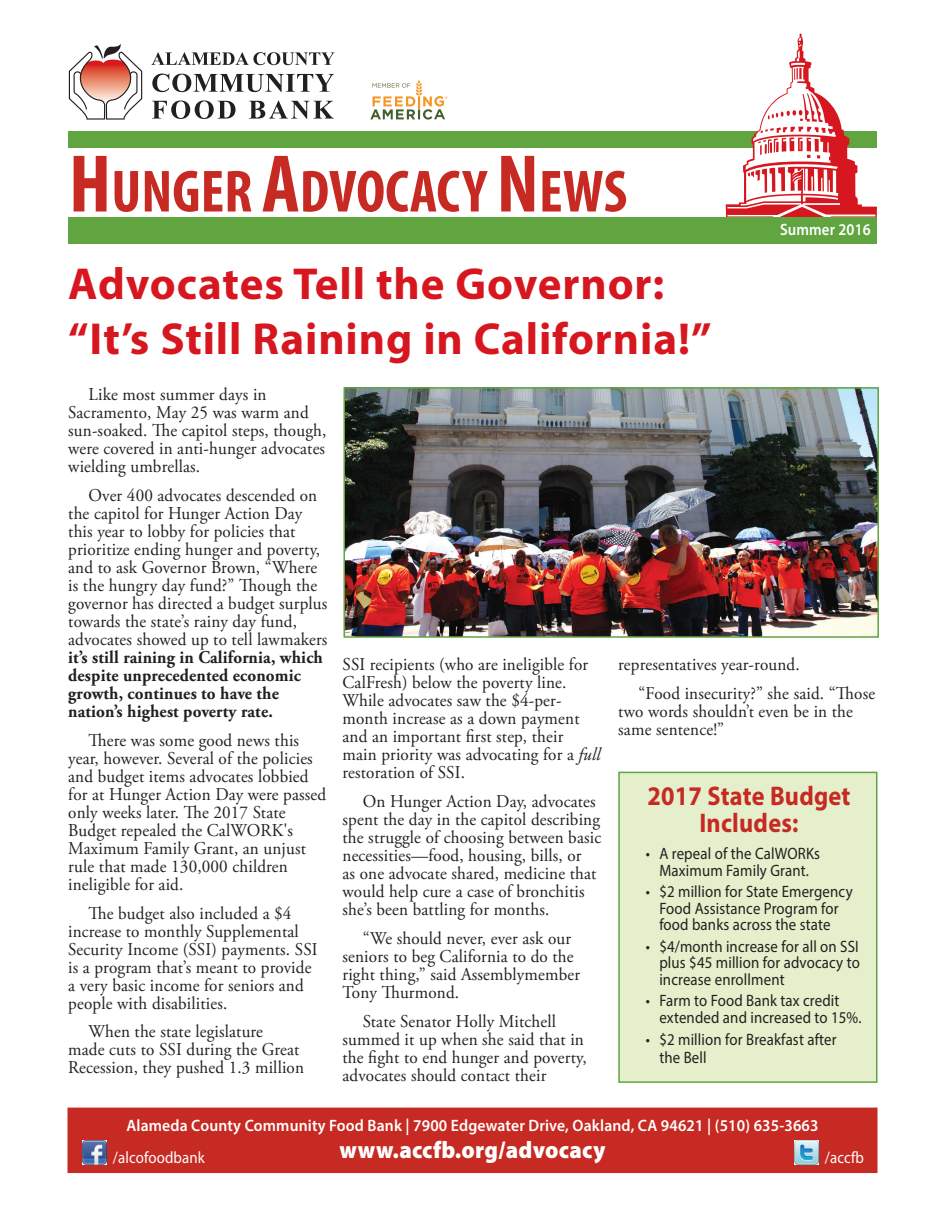
<style>
.page{position:relative;width:945px;height:1215px;background:#fff}
.page>*{position:absolute;margin:0;border:0;box-sizing:border-box;transform-origin:0 0}
.t1{font:700 condensed 60px "Myriad Pro";color:#c62a22}
.Head1{font:700 45px "Myriad Pro";letter-spacing:.02em;color:#d7171f}
.Head2{font:700 27px/27px "Myriad Pro";letter-spacing:.01em;color:#c62a22;text-align:center;scale:.9 1}
.t2{font:900 24px "Myriad Pro";letter-spacing:.01em;color:#fff;scale:.95 1}
.BodyParagraph{font:18px/18px "Adobe Garamond Pro";letter-spacing:.01em;color:#231f20;scale:.95 1}
.t3{font:16.5px/16.5px "Myriad Pro";letter-spacing:.01em;color:#231f20;text-align:center;scale:.9 1}
.t4{font:600 16.5px "Myriad Pro";letter-spacing:.01em;color:#fff;scale:.95 1}
.BodyParagraph-2{font:16.5px "Myriad Pro";letter-spacing:.01em;color:#fff;scale:.9 1}
.t5{font:600 16.5px "Myriad Pro";letter-spacing:.01em;color:#fff;scale:.9 1}
.s1{font-size:82.5px}
.s2{font-weight:700}
.s3{font-style:italic}
</style>
<div class="page">
<div style="left:68px;top:132px;width:809px;height:16px;background:#61a541"></div>
<svg style="left:726px;top:34px;width:151px;height:183px"></svg>
<div style="left:68px;top:217px;width:809px;height:27px;background:#61a541"></div>
<div style="left:68px;top:1108px;width:810px;height:65px;background:#c62a22"></div>
<svg style="left:370px;top:80px;width:78px;height:40px"></svg>
<div style="left:618px;top:772px;width:260px;height:311px;background:#e5efcb;border:2px solid #61a541"></div>
<svg style="left:69px;top:44px;width:73px;height:76px"></svg>
<svg style="left:151px;top:52px;width:183px;height:13px"></svg>
<svg style="left:152px;top:74px;width:182px;height:18px"></svg>
<svg style="left:152px;top:100px;width:84px;height:19px"></svg>
<svg style="left:249px;top:100px;width:85px;height:19px"></svg>
<img style="left:794px;top:1140px;width:25px;height:25px">
<img style="left:82px;top:1140px;width:25px;height:25px">
<img style="left:347px;top:390px;width:529px;height:245px">
<div style="left:344px;top:387px;width:535px;height:251px;border:2px solid #61a541"></div>
<p class="t1" style="left:69px;top:154px;width:560px"><span class="s1">H</span>UNGER <span class="s1">A</span>DVOCACY <span class="s1">N</span>EWS</p>
<p class="t5" style="left:780px;top:219px;width:102px">Summer 2016</p>
<p class="Head1" style="left:68px;top:254px;width:597px">Advocates Tell the Governor:</p>
<p class="Head1" style="left:68px;top:309px;width:645px">“It’s Still Raining in California!”</p>
<p class="BodyParagraph" style="left:68px;top:386px;width:273px;text-indent:20px">Like most summer days in<br>Sacramento, May 25 was warm and sun-soaked. The capitol steps, though, were covered in anti-hunger advocates wielding umbrellas.</p>
<p class="BodyParagraph" style="left:68px;top:487px;width:274px;text-indent:20px">Over 400 advocates descended on the capitol for Hunger Action Day this year to lobby for policies that prioritize ending hunger and poverty, and to ask Governor Brown, “Where is the hungry day fund?” Though the governor has directed a budget surplus towards the state’s rainy day fund, advocates showed up to tell lawmakers <span class="s2">it’s still raining in California, which despite unprecedented economic growth, continues to have the nation’s highest poverty rate.</span></p>
<p class="BodyParagraph" style="left:68px;top:732px;width:273px;text-indent:20px">There was some good news this year, however. Several of the policies and budget items advocates lobbied for at Hunger Action Day were passed only weeks later. The 2017 State<br>Budget repealed the CalWORK's<br>Maximum Family Grant, an unjust rule that made 130,000 children ineligible for aid.</p>
<p class="BodyParagraph" style="left:68px;top:905px;width:264px;text-indent:20px">The budget also included a $4 increase to monthly Supplemental<br>Security Income (SSI) payments. SSI is a program that’s meant to provide a very basic income for seniors and people with disabilities.</p>
<p class="BodyParagraph" style="left:68px;top:1023px;width:250px;text-indent:20px">When the state legislature<br>made cuts to SSI during the Great<br>Recession, they pushed 1.3 million</p>
<p class="BodyParagraph" style="left:343px;top:656px;width:273px">SSI recipients (who are ineligible for<br>CalFresh) below the poverty line.<br>While advocates saw the $4-per&shy;month increase as a down payment and an important first step, their main priority was advocating for a <span class="s3">full </span>restoration of SSI.</p>
<p class="BodyParagraph" style="left:343px;top:793px;width:274px;text-indent:20px">On Hunger Action Day, advocates spent the day in the capitol describing the struggle of choosing between basic necessities—food, housing, bills, or<br>as one advocate shared, medicine that would help cure a case of bronchitis she’s been battling for months.</p>
<p class="BodyParagraph" style="left:343px;top:930px;width:252px;text-indent:20px">“We should never, ever ask our seniors to beg California to do the right thing,” said Assemblymember<br>Tony Thurmond.</p>
<p class="BodyParagraph" style="left:343px;top:1013px;width:259px;text-indent:20px">State Senator Holly Mitchell summed it up when she said that in the fight to end hunger and poverty, advocates should contact their</p>
<p class="BodyParagraph" style="left:618px;top:656px;width:192px">representatives year-round.</p>
<p class="BodyParagraph" style="left:618px;top:685px;width:272px;text-indent:20px">“Food insecurity?” she said. “Those two words shouldn’t even be in the same sentence!”</p>
<p class="Head2" style="left:647px;top:781px;width:227px">2017 State Budget<br>Includes:</p>
<p class="t3" style="left:646px;top:845px;width:195px">• A repeal of the CalWORKs<br>Maximum Family Grant.</p>
<p class="t3" style="left:646px;top:883px;width:231px">• $2 million for State Emergency<br>Food Assistance Program for food banks across the state</p>
<p class="t3" style="left:659px;top:938px;width:224px;text-align:justify;text-indent:-14px">• $4/month increase for all on SSI plus $45 million for advocacy to increase enrollment</p>
<p class="t3" style="left:659px;top:992px;width:226px;text-align:left;text-indent:-14px">• Farm to Food Bank tax credit extended and increased to 15%.</p>
<p class="t3" style="left:659px;top:1030px;width:199px;line-height:18px;text-align:left;text-indent:-14px">• $2 million for Breakfast after the Bell</p>
<p class="t4" style="left:126px;top:1115px;width:730px">Alameda County Community Food Bank | 7900 Edgewater Drive, Oakland, CA 94621 | (510) 635-3663</p>
<p class="t2" style="left:340px;top:1134px;width:281px">www.accfb.org/advocacy</p>
<p class="BodyParagraph-2" style="left:113px;top:1147px;width:104px">/alcofoodbank</p>
<p class="BodyParagraph-2" style="left:825px;top:1147px;width:45px">/accfb</p>
</div>
